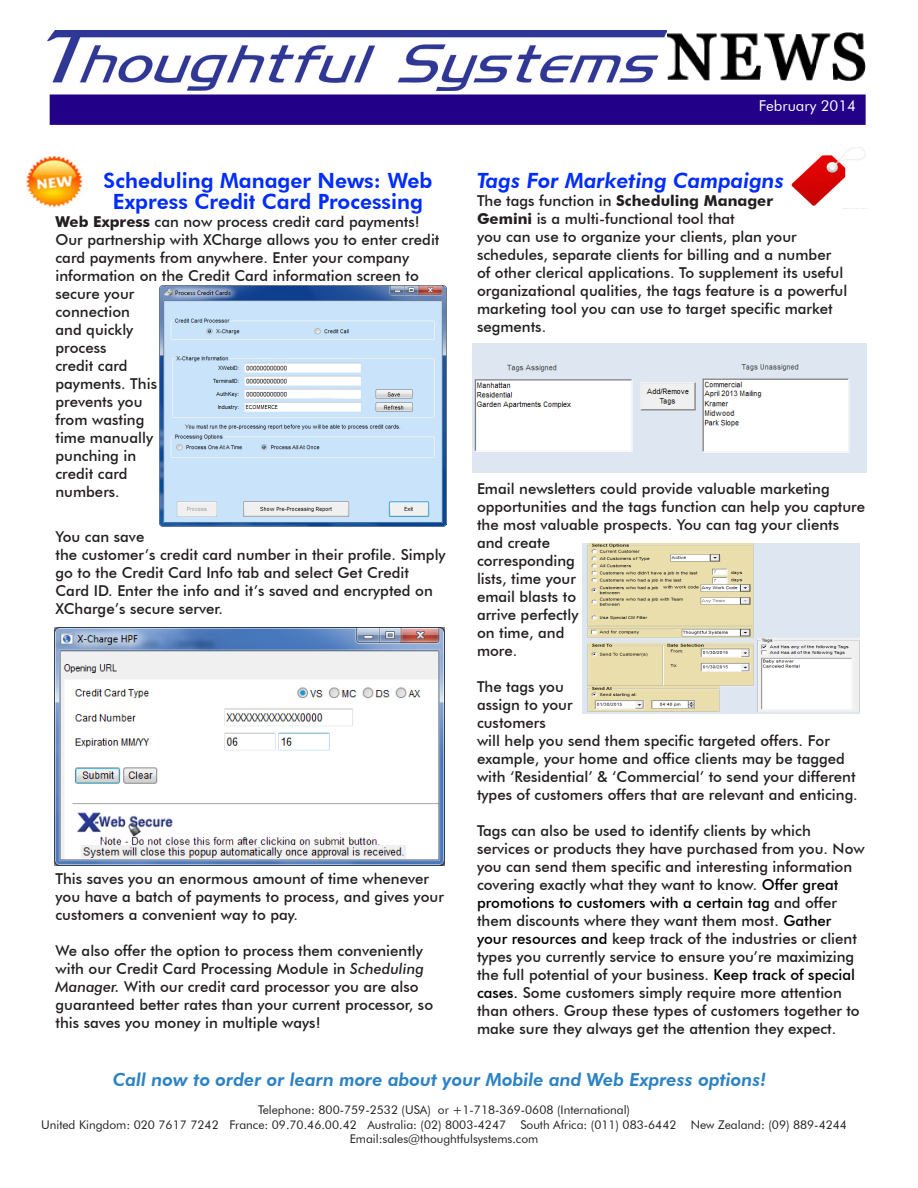
<style>
.page{position:relative;width:918px;height:1188px;background:#fff}
.page>*{position:absolute;margin:0;border:0;box-sizing:border-box;transform-origin:0 0}
.Main{font:800 21px/21px "Futura BT";color:#002cfe;text-align:center}
.Main-2{font:italic 800 21px "Futura BT";color:#002cfe}
.t1{font:italic 800 18px "Futura BT";color:#2d82c4}
.Main-3{font:500 15px/18px "Futura BT";color:#231f20}
.main{font:15px "Futura BT";color:#fff}
.MainParaSpace{font:12px "Futura BT";color:#231f20}
.s1{font-weight:700}
.s2{font-style:italic}
.s3{color:#000}
</style>
<div class="page">
<div style="left:50px;top:94px;width:816px;height:31px;background:#208;border:2px solid #208"></div>
<img style="left:667px;top:33px;width:199px;height:48px">
<img style="left:48px;top:30px;width:618px;height:61px">
<img style="left:26px;top:156px;width:57px;height:51px">
<img style="left:54px;top:627px;width:390px;height:238px">
<img style="left:159px;top:285px;width:287px;height:241px">
<img style="left:791px;top:147px;width:74px;height:59px">
<img style="left:472px;top:343px;width:395px;height:129px">
<img style="left:582px;top:543px;width:278px;height:171px">
<p class="Main" style="left:104px;top:170px;width:330px">Scheduling Manager News: Web<br>Express Credit Card Processing</p>
<p class="Main-3" style="left:56px;top:213px;width:385px"><span class="s1">Web Express</span> can now process credit card payments!<br>Our partnership with XCharge allows you to enter credit card payments from anywhere. Enter your company information on the Credit Card information screen to secure your<br>connection<br>and quickly<br>process<br>credit card<br>payments. This<br>prevents you<br>from wasting<br>time manually<br>punching in<br>credit card<br>numbers.</p>
<p class="Main-3" style="left:56px;top:528px;width:392px">You can save<br>the customer’s credit card number in their profile. Simply go to the Credit Card Info tab and select Get Credit Card ID. Enter the info and it’s saved and encrypted on XCharge’s secure server.</p>
<p class="Main-3" style="left:56px;top:870px;width:390px">This saves you an enormous amount of time whenever you have a batch of payments to process, and gives your customers a convenient way to pay.</p>
<p class="Main-3" style="left:56px;top:942px;width:379px">We also offer the option to process them conveniently with our Credit Card Processing Module in <span class="s2">Scheduling Manager.</span> With our credit card processor you are also guaranteed better rates than your current processor, so this saves you money in multiple ways!</p>
<p class="main" style="left:759px;top:97px;width:99px">February 2014</p>
<p class="Main-2" style="left:477px;top:168px;width:309px">Tags For Marketing Campaigns</p>
<p class="Main-3" style="left:477px;top:192px;width:372px">The tags function in <span class="s1">Scheduling Manager<br>Gemini</span> is a multi-functional tool that<br>you can use to organize your clients, plan your schedules, separate clients for billing and a number of other clerical applications. To supplement its useful organizational qualities, the tags feature is a powerful marketing tool you can use to target specific market segments.</p>
<p class="Main-3" style="left:477px;top:480px;width:390px">Email newsletters could provide valuable marketing opportunities and the tags function can help you capture the most valuable prospects. You can tag your clients and create<br>corresponding<br>lists, time your<br>email blasts to<br>arrive perfectly<br>on time, and<br>more.</p>
<p class="Main-3" style="left:477px;top:678px;width:382px">The tags you<br>assign to your<br>customers<br>will help you send them specific targeted offers. For example, your home and office clients may be tagged with ‘Residential’ &amp; ‘Commercial’ to send your different types of customers offers that are relevant and enticing.</p>
<p class="Main-3" style="left:477px;top:822px;width:389px">Tags can also be used to identify clients by which services or products they have purchased from you. Now you can send them specific and interesting information covering exactly what they want to know. <span class="s3">Offer great promotions to customers with a certain tag</span> and offer them discounts where they want them most. <span class="s3">Gather your resources and</span> keep track of the industries or client types you currently service to ensure you’re maximizing the full potential of your business. <span class="s3">Keep track of special cases.</span> Some customers simply require more attention than others. Group these types of customers together to make sure they always get the attention they expect.</p>
<p class="t1" style="left:113px;top:1069px;width:655px">Call now to order or learn more about your Mobile and Web Express options!</p>
<p class="MainParaSpace" style="left:258px;top:1103px;width:374px">Telephone: 800-759-2532 (USA) or +1-718-369-0608 (International)</p>
<p class="MainParaSpace" style="left:41px;top:1117px;width:807px">United Kingdom: 020 7617 7242 France: 09.70.46.00.42 Australia: (02) 8003-4247 South Africa: (011) 083-6442 New Zealand: (09) 889-4244</p>
<p class="MainParaSpace" style="left:350px;top:1132px;width:190px">Email:sales@thoughtfulsystems.com</p>
</div>
